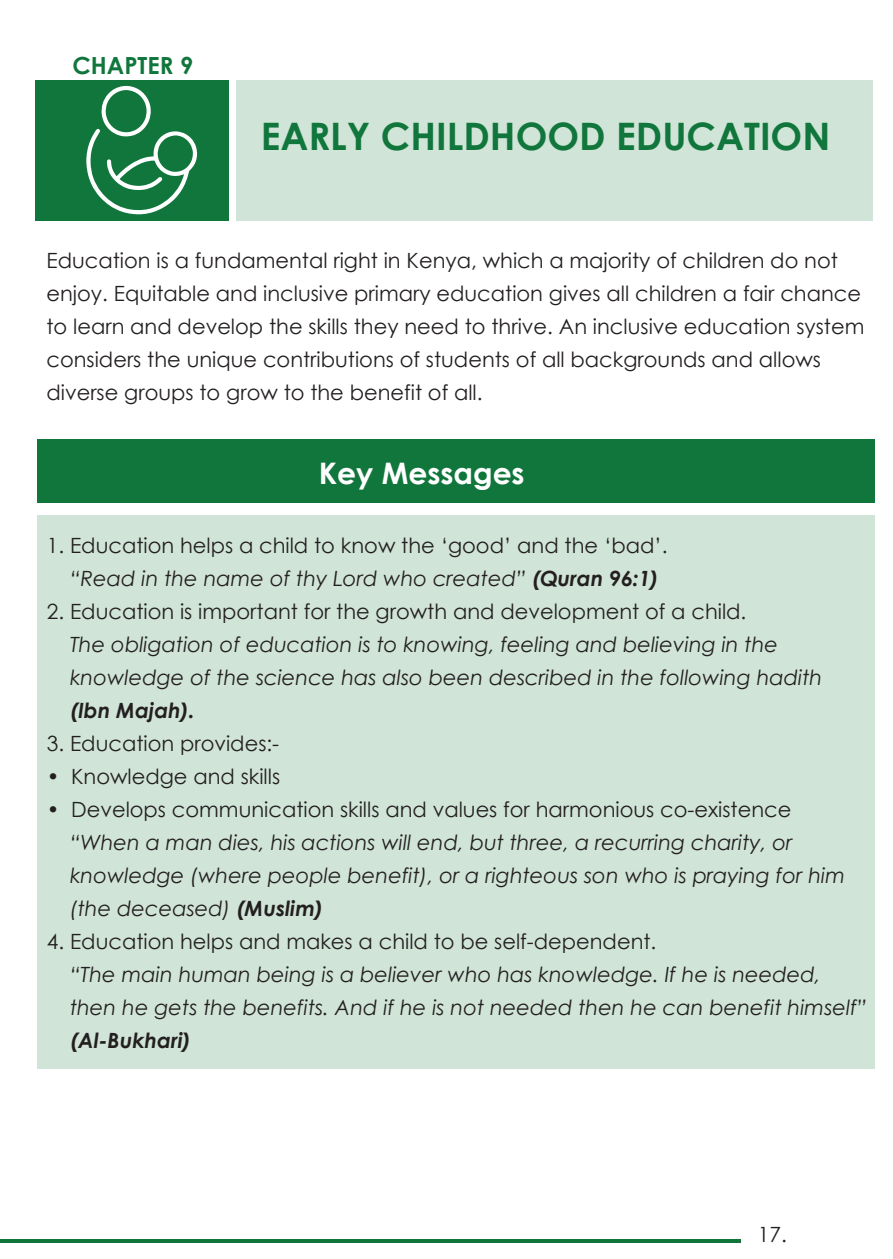
<style>
.page{position:relative;width:893px;height:1259px;background:#fff}
.page>*{position:absolute;margin:0;border:0;box-sizing:border-box;transform-origin:0 0}
.t1{font:700 37.8px "Century Gothic";color:#11763c}
.t2{font:700 29.7px "Century Gothic";color:#fff}
.t3{font:700 23.7px "Century Gothic";color:#11763c}
.t4{font:21px/33px "Century Gothic";color:#231f20}
.t5{font:italic 21px/33px "Century Gothic";color:#231f20}
.t6{font:italic 700 21px "Century Gothic";color:#231f20}
.s1{font-style:italic}
.s2{font-weight:700;font-style:italic}
.s3{font-weight:700}
</style>
<div class="page">
<div style="left:37px;top:440px;width:837px;height:63px;background:#11763c"></div>
<div style="left:37px;top:515px;width:837px;height:553px;background:#d0e4d8"></div>
<div style="left:236px;top:80px;width:636px;height:140px;background:#d0e4d8"></div>
<div style="left:35px;top:80px;width:193px;height:140px;background:#11763c"></div>
<svg style="left:86px;top:86px;width:111px;height:128px"></svg>
<hr style="left:0;top:1239px;width:740px;height:3px;background:#11763c">
<p class="t3" style="left:72px;top:47px;width:122px">CHAPTER 9</p>
<h1 class="t1" style="left:261px;top:108px;width:571px">EARLY CHILDHOOD EDUCATION</h1>
<p class="t4" style="left:46px;top:244px;width:819px">Education is a fundamental right in Kenya, which a majority of children do not enjoy. Equitable and inclusive primary education gives all children a fair chance to learn and develop the skills they need to thrive. An inclusive education system considers the unique contributions of students of all backgrounds and allows diverse groups to grow to the benefit of all.</p>
<h2 class="t2" style="left:319px;top:450px;width:207px">Key Messages</h2>
<p class="t4" style="left:70px;top:528px;width:599px;text-indent:-23px">1. Education helps a child to know the ‘good’ and the ‘bad’. <span class="s1">“Read in the name of thy Lord who created”</span> <span class="s2">(Quran 96:1)</span></p>
<p class="t4" style="left:47px;top:594px;width:701px">2. Education is important for the growth and development of a child.</p>
<p class="t5" style="left:70px;top:627px;width:754px">The obligation of education is to knowing, feeling and believing in the knowledge of the science has also been described in the following hadith</p>
<p class="t6" style="left:70px;top:694px;width:126px">(Ibn Majah).</p>
<p class="t4" style="left:47px;top:726px;width:234px">3. Education provides:-</p>
<p class="t4" style="left:47px;top:759px;width:235px">• Knowledge and skills</p>
<p class="t4" style="left:47px;top:792px;width:746px">• Develops communication skills and values for harmonious co-existence</p>
<p class="t5" style="left:70px;top:825px;width:776px">“When a man dies, his actions will end, but three, a recurring charity, or knowledge (where people benefit), or a righteous son who is praying for him (the deceased) <span class="s3">(Muslim)</span></p>
<p class="t4" style="left:47px;top:924px;width:611px">4. Education helps and makes a child to be self-dependent.</p>
<p class="t5" style="left:70px;top:957px;width:798px">“The main human being is a believer who has knowledge. If he is needed, then he gets the benefits. And if he is not needed then he can benefit himself”</p>
<p class="t6" style="left:70px;top:1024px;width:122px">(Al-Bukhari)</p>
<p class="t4" style="left:758px;top:1218px;width:31px">17.</p>
</div>
